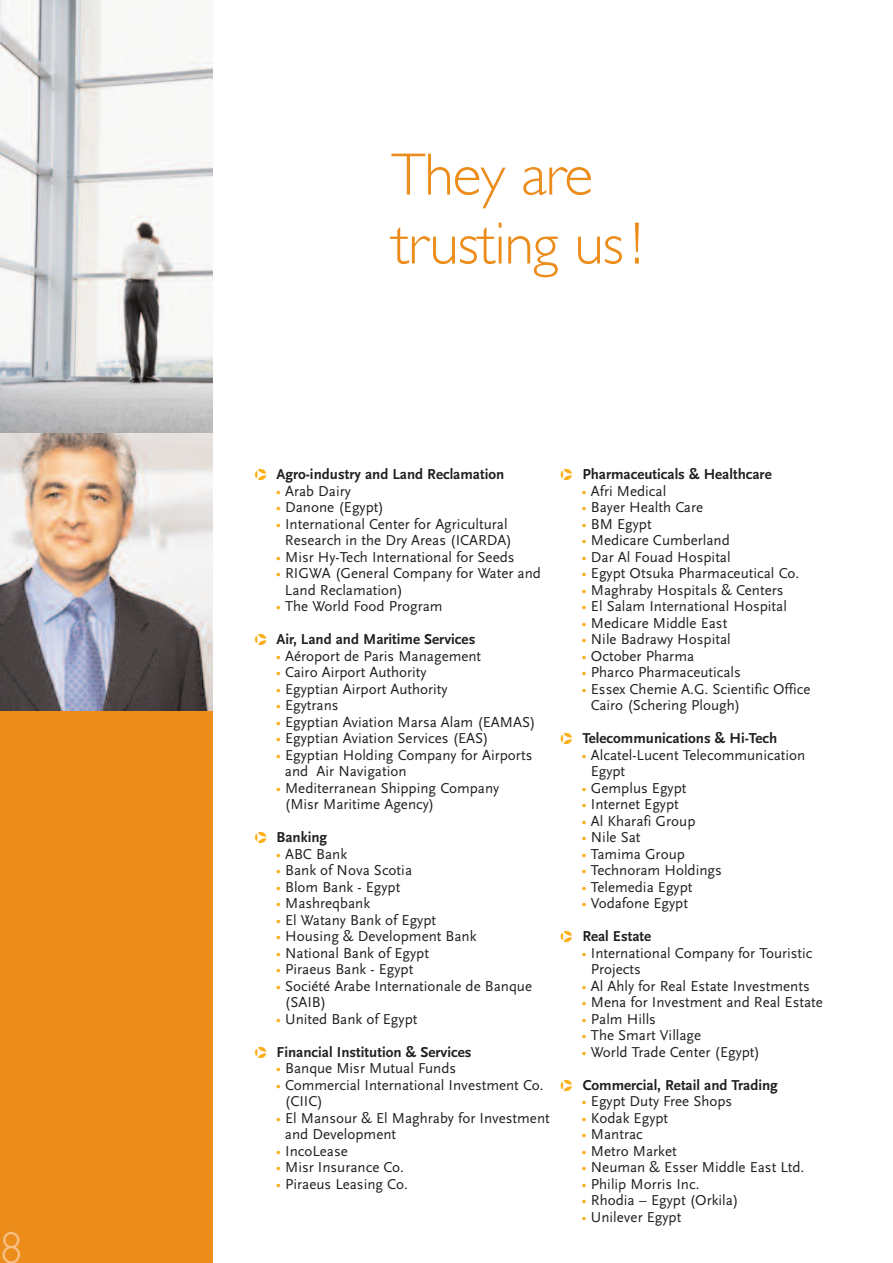
<style>
.page{position:relative;width:893px;height:1263px;background:#fff}
.page>*{position:absolute;margin:0;border:0;box-sizing:border-box;transform-origin:0 0}
.t1{font:300 60px/69px "Gill Sans";letter-spacing:-.02em;color:#eb8c1b}
.t2{font:300 45px "Gill Sans";color:#f7c286}
.t3{font:15px/16.5px "Scala Sans";color:#231f20}
.t4{font:700 15px "Scala Sans";color:#231f20}
.s1{font-family:"Pointers";font-weight:400;color:#faaf18}
.s2{color:#faaf18}
.s3{font-family:"Pointers";color:#faaf18}
.s4{font-weight:700}
</style>
<div class="page">
<img style="left:0;top:0;width:213px;height:434px">
<div style="left:0;top:646px;width:213px;height:617px;background:#eb8c1b"></div>
<img style="left:0;top:434px;width:213px;height:276px">
<h2 class="t2" style="left:0;top:1221px;width:24px">8</h2>
<h1 class="t1" style="left:391px;top:139px;width:252px">They are trusting us!</h1>
<p class="t4" style="left:255px;top:465px;width:251px"><span class="s1">q</span> Agro-industry and Land Reclamation</p>
<p class="t3" style="left:276px;top:482px;width:77px"><span class="s2">•</span> Arab Dairy</p>
<p class="t3" style="left:276px;top:499px;width:110px"><span class="s2">•</span> Danone (Egypt)</p>
<p class="t3" style="left:276px;top:515px;width:238px;text-align:right"><span class="s2">•</span> International Center for Agricultural<br>Research in the Dry Areas (ICARDA)</p>
<p class="t3" style="left:276px;top:548px;width:240px"><span class="s2">•</span> Misr Hy-Tech International for Seeds</p>
<p class="t3" style="left:285px;top:565px;width:258px;text-indent:-9px"><span class="s2">•</span> RIGWA (General Company for Water and<br>Land Reclamation)</p>
<p class="t3" style="left:276px;top:598px;width:168px"><span class="s2">•</span> The World Food Program</p>
<p class="t4" style="left:255px;top:630px;width:222px"><span class="s1">q</span> Air, Land and Maritime Services</p>
<p class="t3" style="left:276px;top:647px;width:207px"><span class="s2">•</span> Aéroport de Paris Management</p>
<p class="t3" style="left:276px;top:664px;width:152px"><span class="s2">•</span> Cairo Airport Authority</p>
<p class="t3" style="left:276px;top:680px;width:173px"><span class="s2">•</span> Egyptian Airport Authority</p>
<p class="t3" style="left:276px;top:697px;width:64px"><span class="s2">•</span> Egytrans</p>
<p class="t3" style="left:276px;top:713px;width:261px"><span class="s2">•</span> Egyptian Aviation Marsa Alam (EAMAS)</p>
<p class="t3" style="left:276px;top:730px;width:214px"><span class="s2">•</span> Egyptian Aviation Services (EAS)</p>
<p class="t3" style="left:285px;top:746px;width:249px;text-indent:-9px"><span class="s2">•</span> Egyptian Holding Company for Airports and Air Navigation</p>
<p class="t3" style="left:285px;top:779px;width:216px;text-indent:-9px"><span class="s2">•</span> Mediterranean Shipping Company (Misr Maritime Agency)</p>
<p class="t4" style="left:255px;top:828px;width:74px"><span class="s1">q</span> Banking</p>
<p class="t3" style="left:276px;top:845px;width:73px"><span class="s2">•</span> ABC Bank</p>
<p class="t3" style="left:276px;top:862px;width:138px"><span class="s2">•</span> Bank of Nova Scotia</p>
<p class="t3" style="left:276px;top:878px;width:126px"><span class="s2">•</span> Blom Bank - Egypt</p>
<p class="t3" style="left:276px;top:895px;width:96px"><span class="s2">•</span> Mashreqbank</p>
<p class="t3" style="left:276px;top:911px;width:162px"><span class="s2">•</span> El Watany Bank of Egypt</p>
<p class="t3" style="left:276px;top:928px;width:202px"><span class="s2">•</span> Housing &amp; Development Bank</p>
<p class="t3" style="left:276px;top:944px;width:155px"><span class="s2">•</span> National Bank of Egypt</p>
<p class="t3" style="left:276px;top:961px;width:139px"><span class="s2">•</span> Piraeus Bank - Egypt</p>
<p class="t3" style="left:285px;top:977px;width:249px;text-indent:-9px"><span class="s2">•</span> Société Arabe Internationale de Banque (SAIB)</p>
<p class="t3" style="left:276px;top:1010px;width:143px"><span class="s2">•</span> United Bank of Egypt</p>
<p class="t4" style="left:255px;top:1043px;width:218px"><span class="s1">q</span> Financial Institution &amp; Services</p>
<p class="t3" style="left:276px;top:1060px;width:182px"><span class="s2">•</span> Banque Misr Mutual Funds</p>
<p class="t3" style="left:285px;top:1076px;width:260px;text-indent:-9px"><span class="s2">•</span> Commercial International Investment Co. (CIIC)</p>
<p class="t3" style="left:285px;top:1109px;width:266px;text-indent:-9px"><span class="s2">•</span> El Mansour &amp; El Maghraby for Investment and Development</p>
<p class="t3" style="left:276px;top:1142px;width:74px"><span class="s2">•</span> IncoLease</p>
<p class="t3" style="left:276px;top:1159px;width:130px"><span class="s2">•</span> Misr Insurance Co.</p>
<p class="t3" style="left:276px;top:1175px;width:133px"><span class="s2">•</span> Piraeus Leasing Co.</p>
<p class="t4" style="left:561px;top:465px;width:212px"><span class="s1">q</span> Pharmaceuticals &amp; Healthcare</p>
<p class="t3" style="left:581px;top:482px;width:86px"><span class="s2">•</span> Afri Medical</p>
<p class="t3" style="left:581px;top:499px;width:123px"><span class="s2">•</span> Bayer Health Care</p>
<p class="t3" style="left:581px;top:515px;width:72px"><span class="s2">•</span> BM Egypt</p>
<p class="t3" style="left:581px;top:532px;width:150px"><span class="s2">•</span> Medicare Cumberland</p>
<p class="t3" style="left:581px;top:548px;width:151px"><span class="s2">•</span> Dar Al Fouad Hospital</p>
<p class="t3" style="left:581px;top:565px;width:219px"><span class="s2">•</span> Egypt Otsuka Pharmaceutical Co.</p>
<p class="t3" style="left:581px;top:581px;width:203px"><span class="s2">•</span> Maghraby Hospitals &amp; Centers</p>
<p class="t3" style="left:581px;top:598px;width:207px"><span class="s2">•</span> El Salam International Hospital</p>
<p class="t3" style="left:581px;top:614px;width:147px"><span class="s2">•</span> Medicare Middle East</p>
<p class="t3" style="left:581px;top:631px;width:151px"><span class="s2">•</span> Nile Badrawy Hospital</p>
<p class="t3" style="left:581px;top:647px;width:114px"><span class="s2">•</span> October Pharma</p>
<p class="t3" style="left:581px;top:664px;width:161px"><span class="s2">•</span> Pharco Pharmaceuticals</p>
<p class="t3" style="left:591px;top:680px;width:221px;text-indent:-9px"><span class="s2">•</span> Essex Chemie A.G. Scientific Office<br>Cairo (Schering Plough)</p>
<p class="t4" style="left:561px;top:729px;width:218px"><span class="s1">q</span> Telecommunications &amp; Hi-Tech</p>
<p class="t3" style="left:591px;top:746px;width:216px;text-indent:-9px"><span class="s2">•</span> Alcatel-Lucent Telecommunication<br>Egypt</p>
<p class="t3" style="left:581px;top:779px;width:106px"><span class="s2">•</span> Gemplus Egypt</p>
<p class="t3" style="left:581px;top:796px;width:99px"><span class="s2">•</span> Internet Egypt</p>
<p class="t3" style="left:581px;top:812px;width:115px"><span class="s2">•</span> Al Kharafi Group</p>
<p class="t3" style="left:581px;top:829px;width:61px"><span class="s2">•</span> Nile Sat</p>
<p class="t3" style="left:581px;top:845px;width:105px"><span class="s2">•</span> Tamima Group</p>
<p class="t3" style="left:581px;top:862px;width:142px"><span class="s2">•</span> Technoram Holdings</p>
<p class="t3" style="left:581px;top:878px;width:112px"><span class="s2">•</span> Telemedia Egypt</p>
<p class="t3" style="left:561px;top:886px;width:129px;line-height:33px;text-indent:21px"><span class="s2">•</span> Vodafone Egypt <span class="s3">q</span> <span class="s4">Real Estate</span></p>
<p class="t3" style="left:591px;top:944px;width:223px;text-indent:-9px"><span class="s2">•</span> International Company for Touristic<br>Projects</p>
<p class="t3" style="left:581px;top:977px;width:230px"><span class="s2">•</span> Al Ahly for Real Estate Investments</p>
<p class="t3" style="left:581px;top:994px;width:243px"><span class="s2">•</span> Mena for Investment and Real Estate</p>
<p class="t3" style="left:581px;top:1010px;width:76px"><span class="s2">•</span> Palm Hills</p>
<p class="t3" style="left:581px;top:1027px;width:121px"><span class="s2">•</span> The Smart Village</p>
<p class="t3" style="left:581px;top:1043px;width:180px"><span class="s2">•</span> World Trade Center (Egypt)</p>
<p class="t4" style="left:561px;top:1076px;width:218px"><span class="s1">q</span> Commercial, Retail and Trading</p>
<p class="t3" style="left:581px;top:1093px;width:152px"><span class="s2">•</span> Egypt Duty Free Shops</p>
<p class="t3" style="left:581px;top:1109px;width:88px"><span class="s2">•</span> Kodak Egypt</p>
<p class="t3" style="left:581px;top:1126px;width:63px"><span class="s2">•</span> Mantrac</p>
<p class="t3" style="left:581px;top:1142px;width:97px"><span class="s2">•</span> Metro Market</p>
<p class="t3" style="left:581px;top:1159px;width:224px"><span class="s2">•</span> Neuman &amp; Esser Middle East Ltd.</p>
<p class="t3" style="left:581px;top:1175px;width:119px"><span class="s2">•</span> Philip Morris Inc.</p>
<p class="t3" style="left:581px;top:1192px;width:158px"><span class="s2">•</span> Rhodia – Egypt (Orkila)</p>
<p class="t3" style="left:581px;top:1208px;width:101px"><span class="s2">•</span> Unilever Egypt</p>
</div>
